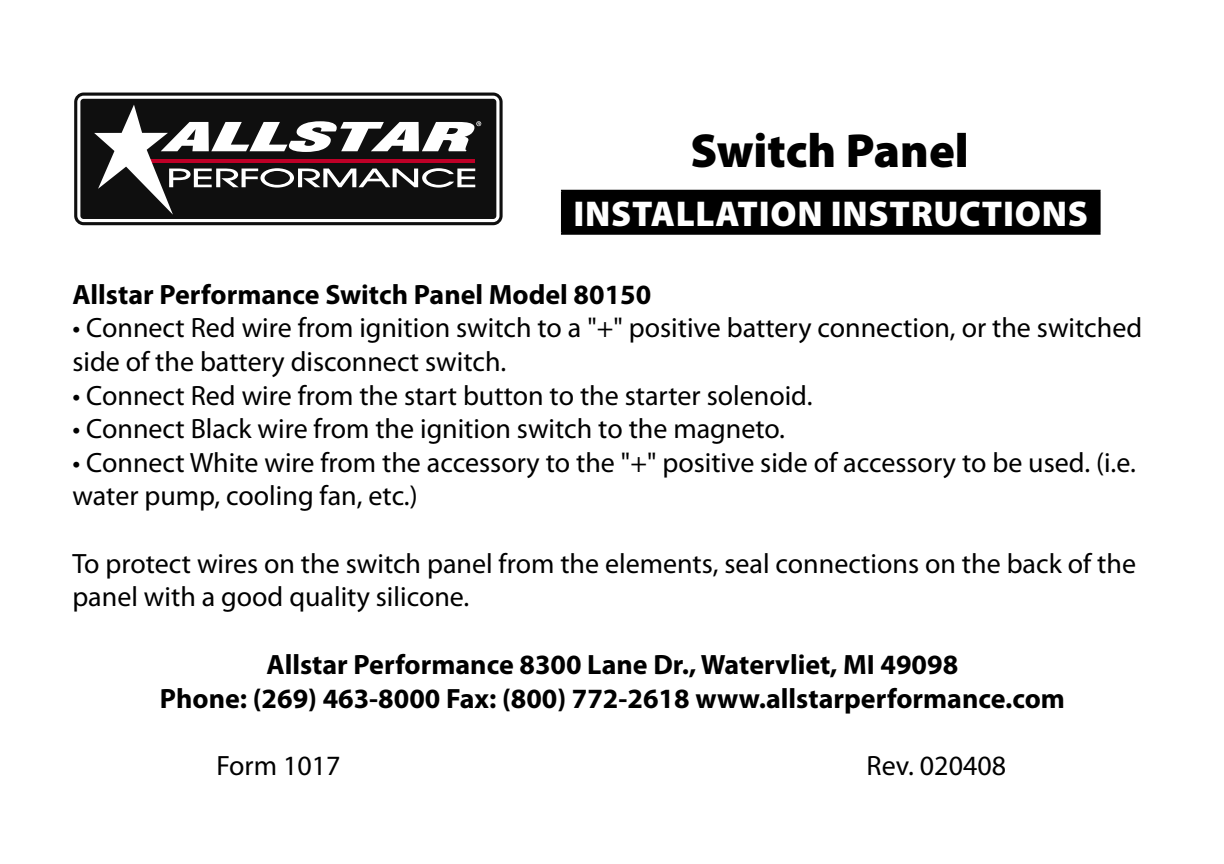
<style>
.page{position:relative;width:1224px;height:864px;background:#fff}
.page>*{position:absolute;margin:0;border:0;box-sizing:border-box;transform-origin:0 0}
.t1{font:900 48px "Myriad Pro";color:#000}
.t2{font:900 36px "Myriad Pro";letter-spacing:.02em;color:#fff}
.t3{font:28px/33.6px "Myriad Pro";color:#000}
.t4{font:700 28px "Myriad Pro";color:#000}
</style>
<div class="page">
<svg style="left:72px;top:91px;width:432px;height:136px"></svg>
<svg style="left:74px;top:93px;width:429px;height:132px;fill:#0f0f0f"></svg>
<svg style="left:77px;top:96px;width:422px;height:126px"></svg>
<div style="left:80px;top:99px;width:416px;height:120px;background:#0f0f0f;border-radius:3px"></div>
<svg style="left:94px;top:105px;width:387px;height:110px"></svg>
<div style="left:562px;top:191px;width:538px;height:43px;background:#000"></div>
<hr style="left:561px;top:190px;width:540px;height:2px;background:#000">
<hr style="left:561px;top:192px;width:2px;height:41px;background:#000">
<hr style="left:1099px;top:192px;width:2px;height:41px;background:#000">
<hr style="left:561px;top:233px;width:540px;height:2px;background:#000">
<svg style="left:579px;top:189px;width:250px;height:46px"></svg>
<svg style="left:837px;top:234px;width:258px;height:1px"></svg>
<p class="t1" style="left:691px;top:123px;width:280px">Switch Panel</p>
<p class="t2" style="left:573px;top:193px;width:516px">INSTALLATION INSTRUCTIONS</p>
<p class="t4" style="left:72px;top:279px;width:580px">Allstar Performance Switch Panel Model 80150</p>
<p class="t3" style="left:72px;top:312px;width:1071px">• Connect Red wire from ignition switch to a "+" positive battery connection, or the switched side of the battery disconnect switch.</p>
<p class="t3" style="left:72px;top:379px;width:742px">• Connect Red wire from the start button to the starter solenoid.</p>
<p class="t3" style="left:72px;top:413px;width:714px">• Connect Black wire from the ignition switch to the magneto.</p>
<p class="t3" style="left:72px;top:446px;width:1065px">• Connect White wire from the accessory to the "+" positive side of accessory to be used. (i.e. water pump, cooling fan, etc.)</p>
<p class="t3" style="left:72px;top:547px;width:1065px">To protect wires on the switch panel from the elements, seal connections on the back of the panel with a good quality silicone.</p>
<p class="t4" style="left:267px;top:649px;width:693px">Allstar Performance 8300 Lane Dr., Watervliet, MI 49098</p>
<p class="t4" style="left:160px;top:682px;width:907px">Phone: (269) 463-8000 Fax: (800) 772-2618 www.allstarperformance.com</p>
<p class="t3" style="left:216px;top:749px;width:126px">Form 1017</p>
<p class="t3" style="left:867px;top:749px;width:141px">Rev. 020408</p>
</div>
